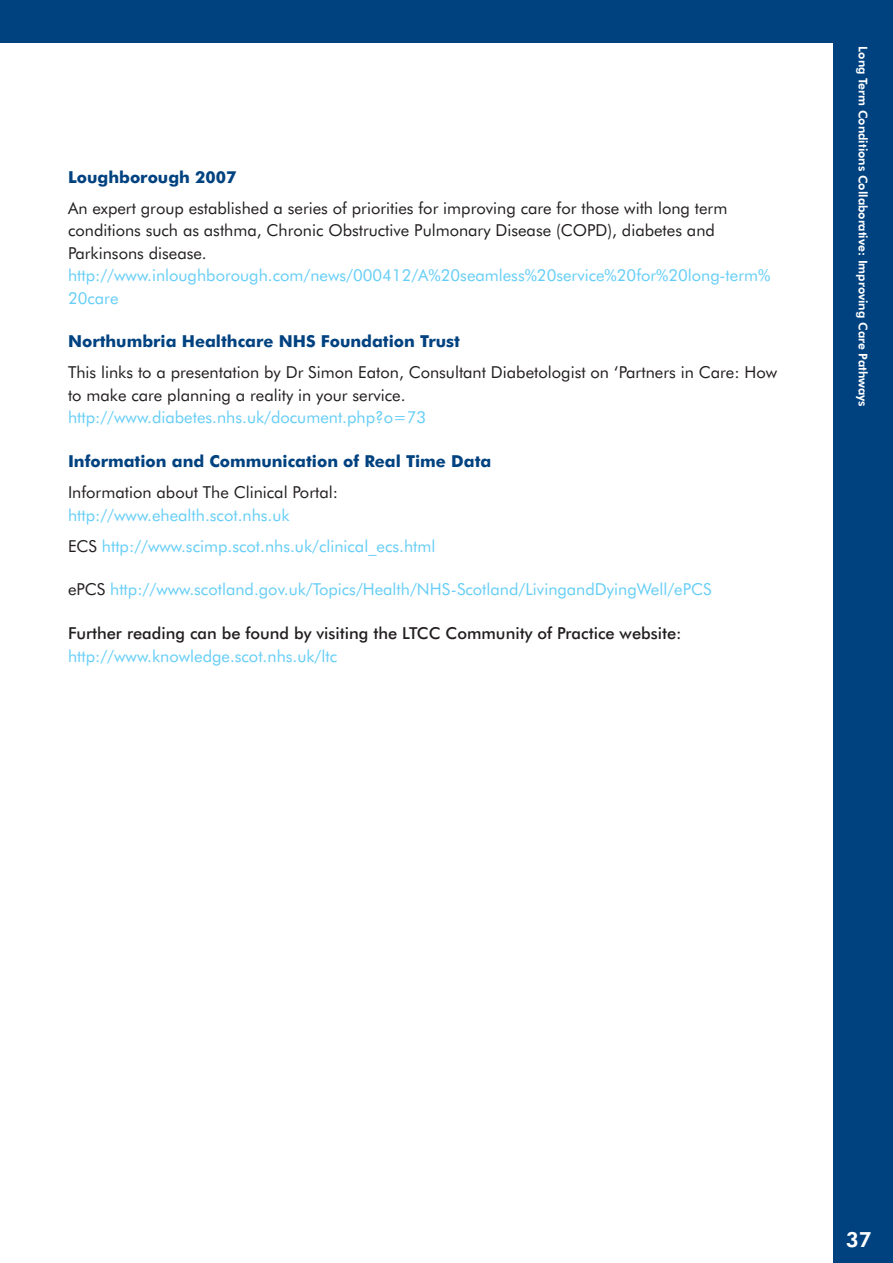
<style>
.page{position:relative;width:893px;height:1263px;background:#fff}
.page>*{position:absolute;margin:0;border:0;box-sizing:border-box;transform-origin:0 0}
.t1{font:800 21px "Futura BT";color:#fff}
.t2{font:16.5px/22.5px "Futura BT";color:#231f20}
.t3{font:16.5px/22.5px "Futura BT";color:#66cef6}
.t4{font:700 16.5px "Futura BT";color:#004280}
.t5{font:500 16.5px "Futura BT";color:#231f20}
.t6{font:800 12px "Futura BT";color:#fff}
.s1{color:#231f20}
</style>
<div class="page">
<div style="left:833px;top:0;width:60px;height:1263px;background:#004280"></div>
<div style="left:0;top:0;width:893px;height:43px;background:#004280"></div>
<p class="t4" style="left:68px;top:170px;width:170px">Loughborough 2007</p>
<p class="t2" style="left:68px;top:198px;width:661px">An expert group established a series of priorities for improving care for those with long term conditions such as asthma, Chronic Obstructive Pulmonary Disease (COPD), diabetes and<br>Parkinsons disease.</p>
<p class="t3" style="left:68px;top:265px;width:704px">http://www.inloughborough.com/news/000412/A%20seamless%20service%20for%20long-term%<br>20care</p>
<p class="t4" style="left:68px;top:335px;width:393px">Northumbria Healthcare NHS Foundation Trust</p>
<p class="t2" style="left:68px;top:363px;width:711px">This links to a presentation by Dr Simon Eaton, Consultant Diabetologist on ‘Partners in Care: How to make care planning a reality in your service.</p>
<p class="t3" style="left:68px;top:408px;width:360px">http://www.diabetes.nhs.uk/document.php?o=73</p>
<p class="t4" style="left:68px;top:455px;width:425px">Information and Communication of Real Time Data</p>
<p class="t2" style="left:68px;top:482px;width:272px">Information about The Clinical Portal:</p>
<p class="t3" style="left:68px;top:501px;width:369px;line-height:31px">http://www.ehealth.scot.nhs.uk<br><span class="s1">ECS</span> http://www.scimp.scot.nhs.uk/clinical_ecs.html</p>
<p class="t3" style="left:68px;top:580px;width:645px"><span class="s1">ePCS</span> http://www.scotland.gov.uk/Topics/Health/NHS-Scotland/LivingandDyingWell/ePCS</p>
<p class="t5" style="left:68px;top:627px;width:615px">Further reading can be found by visiting the LTCC Community of Practice website:</p>
<p class="t3" style="left:68px;top:646px;width:271px">http://www.knowledge.scot.nhs.uk/ltc</p>
<p class="t6" style="left:868px;top:46px;width:362px;rotate:90deg">Long Term Conditions Collaborative: Improving Care Pathways</p>
<p class="t1" style="left:846px;top:1231px;width:27px">37</p>
</div>
